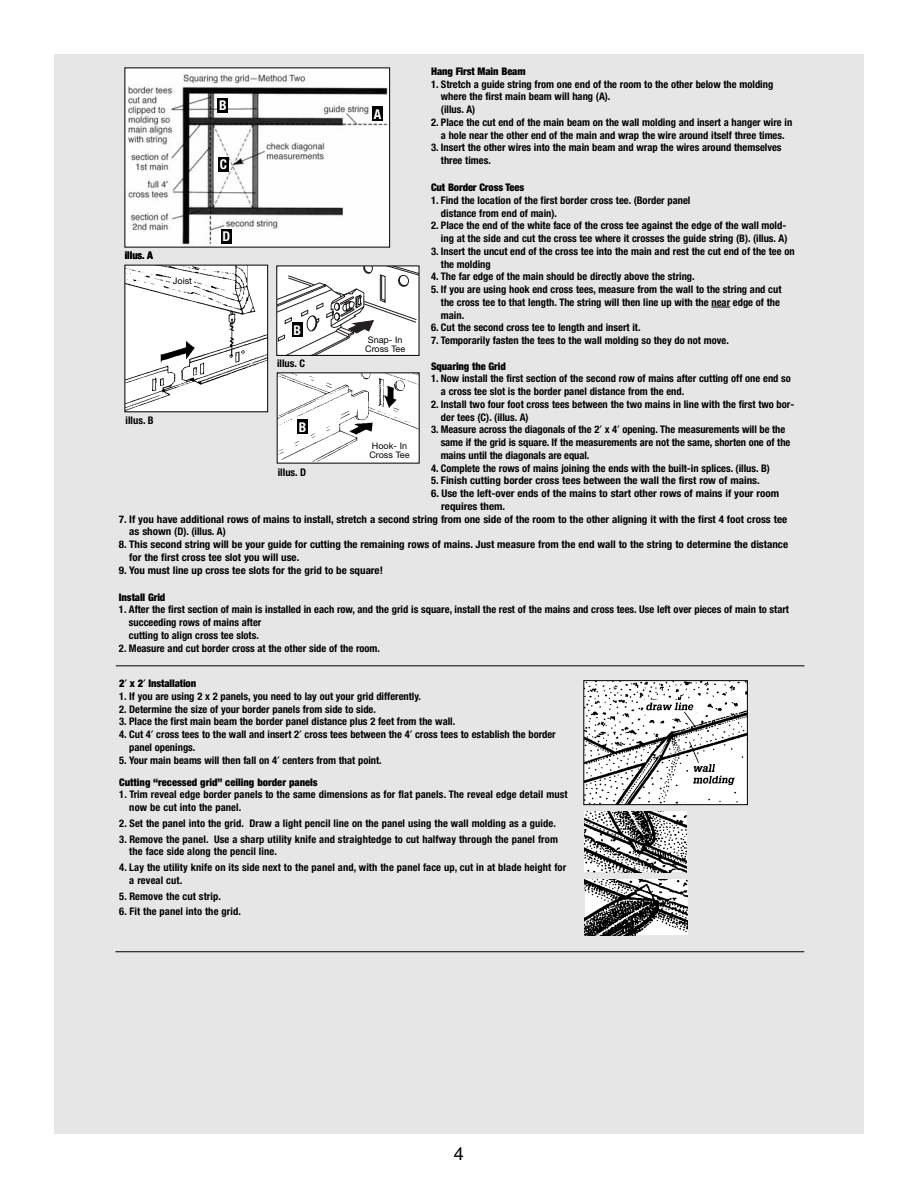
<style>
.page{position:relative;width:918px;height:1188px;background:#fff}
.page>*{position:absolute;margin:0;border:0;box-sizing:border-box;transform-origin:0 0}
.t1{font:18px "Helvetica";color:#000}
.t2{font:700 condensed 13.5px "Helvetica Neue";color:#fff}
.t3{font:700 condensed 10.5px/12.8px "Helvetica Neue";color:#000}
.t4{font:700 condensed 10.5px/12.8px "Helvetica Neue";color:#000;scale:1.05 1}
.t5{font:900 condensed 10.5px "Helvetica Neue";letter-spacing:-.01em;color:#000}
.t6{font:9px/9px "Helvetica Neue";color:#000;text-align:center}
</style>
<div class="page">
<div style="left:54px;top:54px;width:810px;height:1080px;background:#e6e6e6"></div>
<hr style="left:116px;top:951px;width:688px;height:1px;background:#000">
<hr style="left:116px;top:665px;width:689px;height:1px;background:#000">
<svg style="left:711px;top:307px;width:19px;height:1px"></svg>
<img style="left:126px;top:70px;width:262px;height:176px">
<div style="left:372px;top:107px;width:11px;height:14px;background:#000"></div>
<div style="left:218px;top:98px;width:10px;height:15px;background:#000"></div>
<img style="left:126px;top:267px;width:140px;height:143px">
<div style="left:171px;top:276px;width:23px;height:12px;background:#fff"></div>
<svg style="left:278px;top:268px;width:139px;height:86px;background:#e2e1e1"></svg>
<div style="left:276px;top:266px;width:143px;height:90px;border:1px solid #000"></div>
<img style="left:279px;top:374px;width:139px;height:88px">
<div style="left:292px;top:323px;width:11px;height:14px;background:#000"></div>
<div style="left:297px;top:420px;width:11px;height:14px;background:#000"></div>
<div style="left:218px;top:158px;width:11px;height:14px;background:#000"></div>
<div style="left:221px;top:230px;width:11px;height:14px;background:#000"></div>
<img style="left:585px;top:682px;width:161px;height:121px">
<div style="left:583px;top:680px;width:165px;height:125px;border:1px solid #000"></div>
<img style="left:584px;top:812px;width:103px;height:60px">
<img style="left:585px;top:880px;width:102px;height:55px">
<p class="t5" style="left:431px;top:67px;width:96px">Hang First Main Beam</p>
<p class="t3" style="left:441px;top:79px;width:334px;text-indent:-10px">1. Stretch a guide string from one end of the room to the other below the molding where the first main beam will hang (A).<br>(illus. A)</p>
<p class="t3" style="left:431px;top:117px;width:363px;text-align:center">2. Place the cut end of the main beam on the wall molding and insert a hanger wire in a hole near the other end of the main and wrap the wire around itself three times.</p>
<p class="t3" style="left:441px;top:142px;width:342px;text-indent:-10px">3. Insert the other wires into the main beam and wrap the wires around themselves three times.</p>
<p class="t5" style="left:431px;top:184px;width:95px">Cut Border Cross Tees</p>
<p class="t3" style="left:441px;top:195px;width:251px;text-indent:-10px">1. Find the location of the first border cross tee. (Border panel distance from end of main).</p>
<p class="t3" style="left:431px;top:220px;width:358px;text-align:right">2. Place the end of the white face of the cross tee against the edge of the wall mold&shy;ing at the side and cut the cross tee where it crosses the guide string (B). (illus. A)</p>
<p class="t3" style="left:441px;top:246px;width:355px;text-indent:-10px">3. Insert the uncut end of the cross tee into the main and rest the cut end of the tee on the molding</p>
<p class="t3" style="left:431px;top:271px;width:265px">4. The far edge of the main should be directly above the string.</p>
<p class="t3" style="left:441px;top:284px;width:342px;text-indent:-10px">5. If you are using hook end cross tees, measure from the wall to the string and cut the cross tee to that length. The string will then line up with the near edge of the main.</p>
<p class="t3" style="left:431px;top:322px;width:211px">6. Cut the second cross tee to length and insert it.</p>
<p class="t3" style="left:431px;top:335px;width:299px">7. Temporarily fasten the tees to the wall molding so they do not move.</p>
<p class="t5" style="left:431px;top:362px;width:76px">Squaring the Grid</p>
<p class="t3" style="left:441px;top:373px;width:352px;text-indent:-10px">1. Now install the first section of the second row of mains after cutting off one end so a cross tee slot is the border panel distance from the end.</p>
<p class="t3" style="left:441px;top:399px;width:355px;text-indent:-10px">2. Install two four foot cross tees between the two mains in line with the first two bor&shy;der tees (C). (illus. A)</p>
<p class="t3" style="left:441px;top:424px;width:351px;text-indent:-10px">3. Measure across the diagonals of the 2 x 4 opening. The measurements will be the same if the grid is square. If the measurements are not the same, shorten one of the mains until the diagonals are equal.</p>
<p class="t3" style="left:431px;top:463px;width:340px">4. Complete the rows of mains joining the ends with the built-in splices. (illus. B)</p>
<p class="t3" style="left:431px;top:475px;width:330px">5. Finish cutting border cross tees between the wall the first row of mains.</p>
<p class="t4" style="left:441px;top:488px;width:323px;text-indent:-10px">6. Use the left-over ends of the mains to start other rows of mains if your room requires them.</p>
<p class="t4" style="left:129px;top:514px;width:628px;text-indent:-10px">7. If you have additional rows of mains to install, stretch a second string from one side of the room to the other aligning it with the first 4 foot cross tee as shown (D). (illus. A)</p>
<p class="t4" style="left:129px;top:539px;width:629px;text-indent:-10px">8. This second string will be your guide for cutting the remaining rows of mains. Just measure from the end wall to the string to determine the distance for the first cross tee slot you will use.</p>
<p class="t4" style="left:119px;top:565px;width:253px">9. You must line up cross tee slots for the grid to be square!</p>
<p class="t5" style="left:119px;top:593px;width:48px">Install Grid</p>
<p class="t3" style="left:129px;top:604px;width:662px;text-indent:-10px">1. After the first section of main is installed in each row, and the grid is square, install the rest of the mains and cross tees. Use left over pieces of main to start succeeding rows of mains after<br>cutting to align cross tee slots.</p>
<p class="t3" style="left:119px;top:643px;width:263px">2. Measure and cut border cross at the other side of the room.</p>
<p class="t2" style="left:219px;top:101px;width:9px">B</p>
<p class="t2" style="left:374px;top:109px;width:9px">A</p>
<p class="t2" style="left:220px;top:160px;width:9px">C</p>
<p class="t2" style="left:223px;top:232px;width:9px">D</p>
<p class="t3" style="left:125px;top:250px;width:30px">illus. A</p>
<p class="t6" style="left:173px;top:277px;width:21px">Joist</p>
<p class="t2" style="left:294px;top:325px;width:9px">B</p>
<p class="t6" style="left:365px;top:336px;width:42px">Snap- In<br>Cross Tee</p>
<p class="t3" style="left:277px;top:358px;width:30px">illus. C</p>
<p class="t3" style="left:126px;top:415px;width:30px">illus. B</p>
<p class="t2" style="left:299px;top:422px;width:9px">B</p>
<p class="t6" style="left:369px;top:442px;width:42px;text-align:left">Hook- In<br>Cross Tee</p>
<p class="t3" style="left:278px;top:467px;width:30px">illus. D</p>
<p class="t5" style="left:119px;top:680px;width:79px">2 x 2 Installation</p>
<p class="t3" style="left:119px;top:691px;width:303px">1. If you are using 2 x 2 panels, you need to lay out your grid differently.</p>
<p class="t3" style="left:119px;top:703px;width:258px">2. Determine the size of your border panels from side to side.</p>
<p class="t3" style="left:119px;top:716px;width:338px">3. Place the first main beam the border panel distance plus 2 feet from the wall.</p>
<p class="t3" style="left:129px;top:729px;width:428px;text-indent:-10px">4. Cut 4 cross tees to the wall and insert 2 cross tees between the 4 cross tees to establish the border panel openings.</p>
<p class="t3" style="left:119px;top:754px;width:264px">5. Your main beams will then fall on 4 centers from that point.</p>
<p class="t5" style="left:119px;top:778px;width:200px">Cutting “recessed grid” ceiling border panels</p>
<p class="t3" style="left:129px;top:789px;width:440px;text-indent:-10px">1. Trim reveal edge border panels to the same dimensions as for flat panels. The reveal edge detail must now be cut into the panel.</p>
<p class="t3" style="left:119px;top:818px;width:438px">2. Set the panel into the grid. Draw a light pencil line on the panel using the wall molding as a guide.</p>
<p class="t3" style="left:129px;top:833px;width:430px;text-indent:-10px">3. Remove the panel. Use a sharp utility knife and straightedge to cut halfway through the panel from the face side along the pencil line.</p>
<p class="t3" style="left:129px;top:862px;width:438px;text-indent:-10px">4. Lay the utility knife on its side next to the panel and, with the panel face up, cut in at blade height for a reveal cut.</p>
<p class="t3" style="left:119px;top:890px;width:103px">5. Remove the cut strip.</p>
<p class="t3" style="left:119px;top:906px;width:123px">6. Fit the panel into the grid.</p>
<h1 class="t1" style="left:454px;top:1147px;width:12px">4</h1>
</div>
